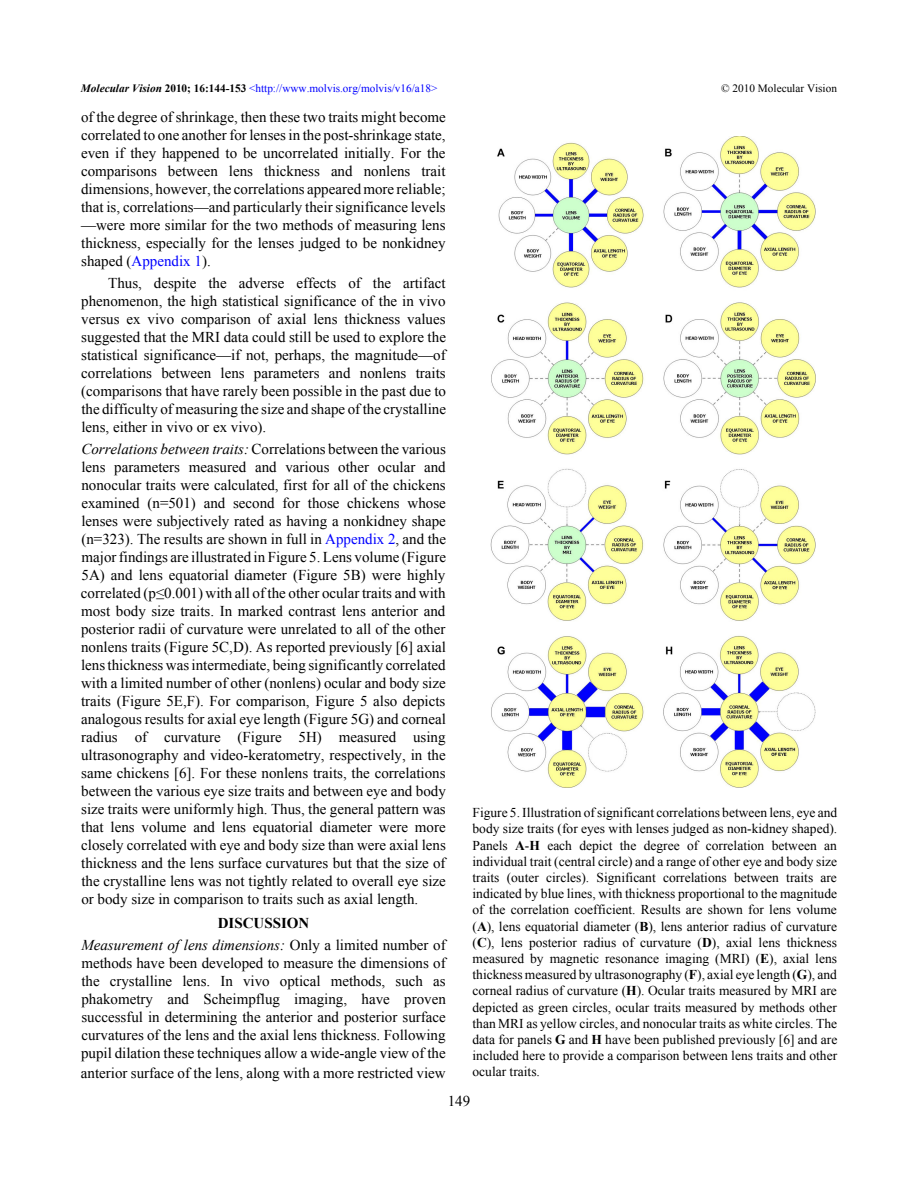
<style>
.page{position:relative;width:918px;height:1188px;background:#fff}
.page>*{position:absolute;margin:0;border:0;box-sizing:border-box;transform-origin:0 0}
.t1{font:15px/18px "Times New Roman";color:#000;text-align:justify}
.t2{font:italic 15px/21.8px "Times New Roman";color:#000;text-align:center}
.t3{font:13.5px/16.2px "Times New Roman";color:#000;text-align:justify}
.t4{font:11.25px "Times New Roman";color:#00f}
.t5{font:11.25px "Times New Roman";color:#000}
.s1{font-weight:700;font-style:italic;color:#000}
.s2{font-weight:700;color:#000}
.s3{color:#00f}
.s4{font-style:italic}
.s5{font-weight:700;font-style:normal}
.s6{font-style:normal}
.s7{font-weight:700}
</style>
<div class="page">
<img style="left:490px;top:136px;width:326px;height:651px">
<p class="t4" style="left:81px;top:80px;width:358px"><span class="s1">Molecular Vision</span> <span class="s2">2010; 16:144-153</span> &lt;http://www.molvis.org/molvis/v16/a18&gt;</p>
<p class="t5" style="left:721px;top:80px;width:117px">© 2010 Molecular Vision</p>
<p class="t1" style="left:81px;top:108px;width:366px">of the degree of shrinkage, then these two traits might become correlated to one another for lenses in the post-shrinkage state, even if they happened to be uncorrelated initially. For the comparisons between lens thickness and nonlens trait dimensions, however, the correlations appearedmore reliable; that is, correlations—and particularly their significance levels —were more similar for the two methods of measuring lens thickness, especially for the lenses judged to be nonkidney shaped (<span class="s3">Appendix 1</span>).</p>
<p class="t1" style="left:81px;top:274px;width:366px;text-indent:27px">Thus, despite the adverse effects of the artifact phenomenon, the high statistical significance of the in vivo versus ex vivo comparison of axial lens thickness values suggested that the MRI data could still be used to explore the statistical significance—if not, perhaps, the magnitude—of correlations between lens parameters and nonlens traits (comparisons that have rarely been possible in the past due to the difficulty of measuring the size and shape of the crystalline lens, either in vivo or ex vivo).</p>
<p class="t1" style="left:81px;top:439px;width:367px"><span class="s4">Correlations between traits:</span> Correlations between the various lens parameters measured and various other ocular and nonocular traits were calculated, first for all of the chickens examined (n=501) and second for those chickens whose lenses were subjectively rated as having a nonkidney shape (n=323). The results are shown in full in <span class="s3">Appendix 2</span>, and the major findings are illustrated in Figure 5. Lens volume (Figure 5A) and lens equatorial diameter (Figure 5B) were highly correlated (p≤0.001) with all of the other ocular traits and with most body size traits. In marked contrast lens anterior and posterior radii of curvature were unrelated to all of the other nonlens traits (Figure 5C,D). As reported previously [6] axial lens thickness was intermediate, being significantly correlated with a limited number of other (nonlens) ocular and body size traits (Figure 5E,F). For comparison, Figure 5 also depicts analogous results for axial eye length (Figure 5G) and corneal radius of curvature (Figure 5H) measured using ultrasonography and video-keratometry, respectively, in the same chickens [6]. For these nonlens traits, the correlations between the various eye size traits and between eye and body size traits were uniformly high. Thus, the general pattern was that lens volume and lens equatorial diameter were more closely correlated with eye and body size than were axial lens thickness and the lens surface curvatures but that the size of the crystalline lens was not tightly related to overall eye size or body size in comparison to traits such as axial length.</p>
<p class="t2" style="left:81px;top:912px;width:366px"><span class="s5">DISCUSSION<br></span>Measurement of lens dimensions: <span class="s6">Only a limited number of</span></p>
<p class="t1" style="left:81px;top:954px;width:366px">methods have been developed to measure the dimensions of the crystalline lens. In vivo optical methods, such as phakometry and Scheimpflug imaging, have proven successful in determining the anterior and posterior surface curvatures of the lens and the axial lens thickness. Following pupil dilation these techniques allow a wide-angle view of the</p>
<p class="t1" style="left:81px;top:1063px;width:366px">anterior surface of the lens, along with a more restricted view</p>
<p class="t3" style="left:472px;top:804px;width:366px">Figure 5. Illustration of significant correlations between lens, eye and body size traits (for eyes with lenses judged as non-kidney shaped).<br>Panels <span class="s7">A</span>-<span class="s7">H</span> each depict the degree of correlation between an individual trait (central circle) and a range of other eye and body size traits (outer circles). Significant correlations between traits are indicated by blue lines, with thickness proportional to the magnitude of the correlation coefficient. Results are shown for lens volume (<span class="s7">A</span>), lens equatorial diameter (<span class="s7">B</span>), lens anterior radius of curvature (<span class="s7">C</span>), lens posterior radius of curvature (<span class="s7">D</span>), axial lens thickness measured by magnetic resonance imaging (MRI) (<span class="s7">E</span>), axial lens thickness measured by ultrasonography (<span class="s7">F</span>), axial eye length (<span class="s7">G</span>), and corneal radius of curvature (<span class="s7">H</span>). Ocular traits measured by MRI are depicted as green circles, ocular traits measured by methods other than MRI as yellow circles, and nonocular traits as white circles. The data for panels <span class="s7">G</span> and <span class="s7">H</span> have been published previously [6] and are included here to provide a comparison between lens traits and other ocular traits.</p>
<p class="t1" style="left:448px;top:1092px;width:24px">149</p>
</div>
